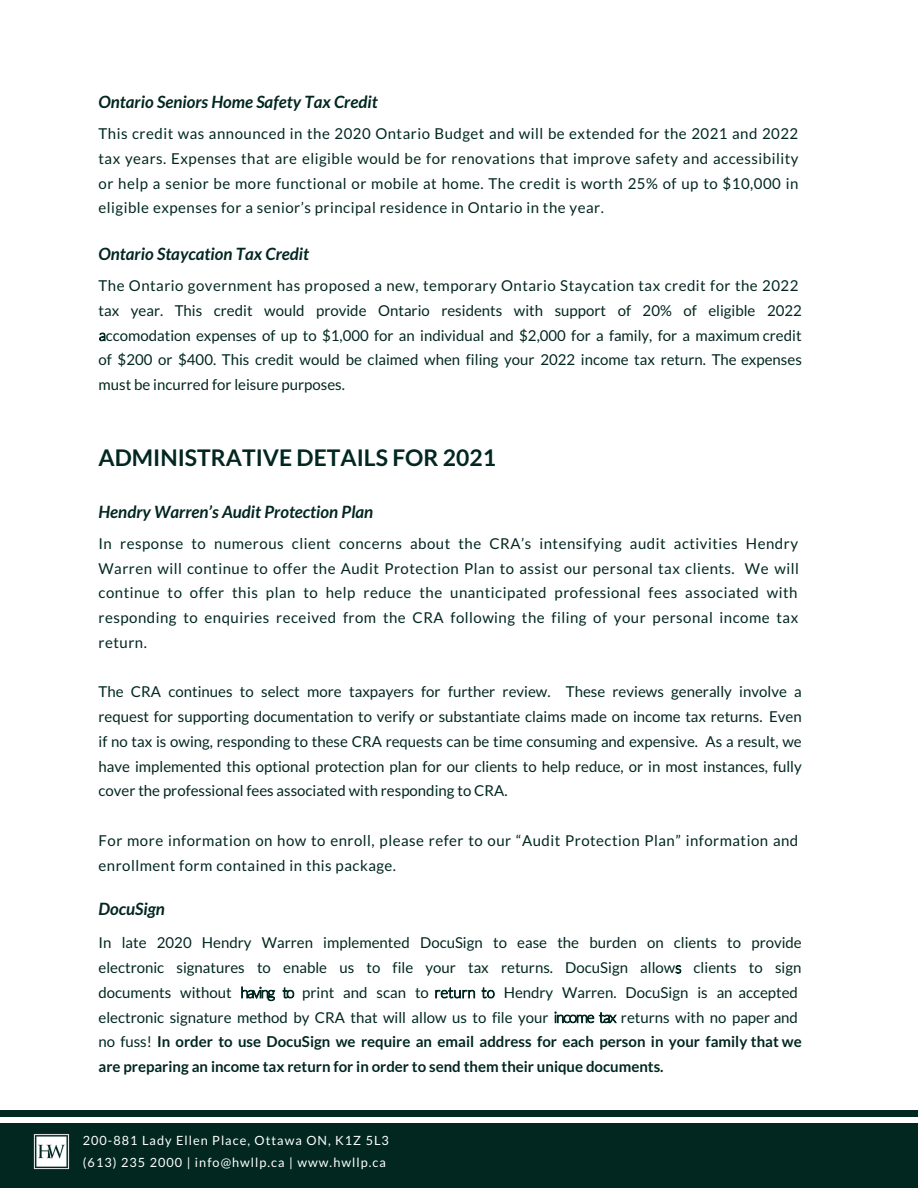
<style>
.page{position:relative;width:918px;height:1188px;background:#fff}
.page>*{position:absolute;margin:0;border:0;box-sizing:border-box;transform-origin:0 0}
.t1{font:700 22.95px "Lato";color:#012720}
.t2{font:italic 700 16.95px "Lato";color:#012720}
.t3{font:15px/24.8px "Lato";color:#012720;text-align:justify}
.t4{font:15px/24.8px "Lato";letter-spacing:.035em;color:#012720}
.t5{font:12.75px "Lato";letter-spacing:.08em;color:#fff}
.s1{font-weight:300}
.s2{font-weight:700}
</style>
<div class="page">
<div style="left:0;top:1123px;width:918px;height:65px;background:#012720"></div>
<div style="left:0;top:1110px;width:918px;height:6px;background:#012720"></div>
<img style="left:33px;top:1134px;width:36px;height:36px">
<p class="t2" style="left:99px;top:91px;width:281px">Ontario Seniors Home Safety Tax Credit</p>
<p class="t3" style="left:99px;top:121px;width:702px">This credit was announced in the 2020 Ontario Budget and will be extended for the 2021 and 2022 tax years. Expenses that are eligible would be for renovations that improve safety and accessibility or help a senior be more functional or mobile at home. The credit is worth 25% of up to $10,000 in eligible expenses for a senior’s principal residence in Ontario in the year.</p>
<p class="t2" style="left:99px;top:243px;width:212px">Ontario Staycation Tax Credit</p>
<p class="t3" style="left:99px;top:273px;width:705px;text-align:left">The Ontario government has proposed a new, temporary Ontario Staycation tax credit for the 2022 tax year. This credit would provide Ontario residents with support of 20% of eligible 2022 <span class="s1">a</span>ccomodation expenses of up to $1,000 for an individual and $2,000 for a family, for a maximum credit of $200 or $400. This credit would be claimed when filing your 2022 income tax return. The expenses must be incurred for leisure purposes.</p>
<p class="t1" style="left:99px;top:444px;width:399px">ADMINISTRATIVE DETAILS FOR 2021</p>
<p class="t2" style="left:99px;top:501px;width:276px">Hendry Warren’s Audit Protection Plan</p>
<p class="t3" style="left:99px;top:531px;width:702px">In response to numerous client concerns about the CRA’s intensifying audit activities Hendry Warren will continue to offer the Audit Protection Plan to assist our personal tax clients. We will continue to offer this plan to help reduce the unanticipated professional fees associated with responding to enquiries received from the CRA following the filing of your personal income tax return.</p>
<p class="t3" style="left:99px;top:679px;width:705px">The CRA continues to select more taxpayers for further review. These reviews generally involve a request for supporting documentation to verify or substantiate claims made on income tax returns. Even if no tax is owing, responding to these CRA requests can be time consuming and expensive. As a result, we have implemented this optional protection plan for our clients to help reduce, or in most instances, fully cover the professional fees associated with responding to CRA.</p>
<p class="t4" style="left:99px;top:828px;width:701px">For more information on how to enroll, please refer to our “Audit Protection Plan” information and enrollment form contained in this package.</p>
<p class="t2" style="left:99px;top:898px;width:68px">DocuSign</p>
<p class="t3" style="left:99px;top:930px;width:705px;text-align:left">In late 2020 Hendry Warren implemented DocuSign to ease the burden on clients to provide electronic signatures to enable us to file your tax returns. DocuSign allow<span class="s1">s</span> clients to sign documents without <span class="s1">having to</span> print and scan to <span class="s1">return to</span> Hendry Warren. DocuSign is an accepted electronic signature method by CRA that will allow us to file your <span class="s1">income tax</span> returns with no paper and no fuss! <span class="s2">In order to use DocuSign we require an email address for each person in your family that we are preparing a</span><span class="s2">n income</span> <span class="s2">tax return for</span> <span class="s2">in order</span> <span class="s2">to send them their unique documents.</span></p>
<p class="t5" style="left:83px;top:1133px;width:308px">200-881 Lady Ellen Place, Ottawa ON, K1Z 5L3</p>
<p class="t5" style="left:83px;top:1154px;width:305px">(613) 235 2000 | info@hwllp.ca | www.hwllp.ca</p>
</div>
